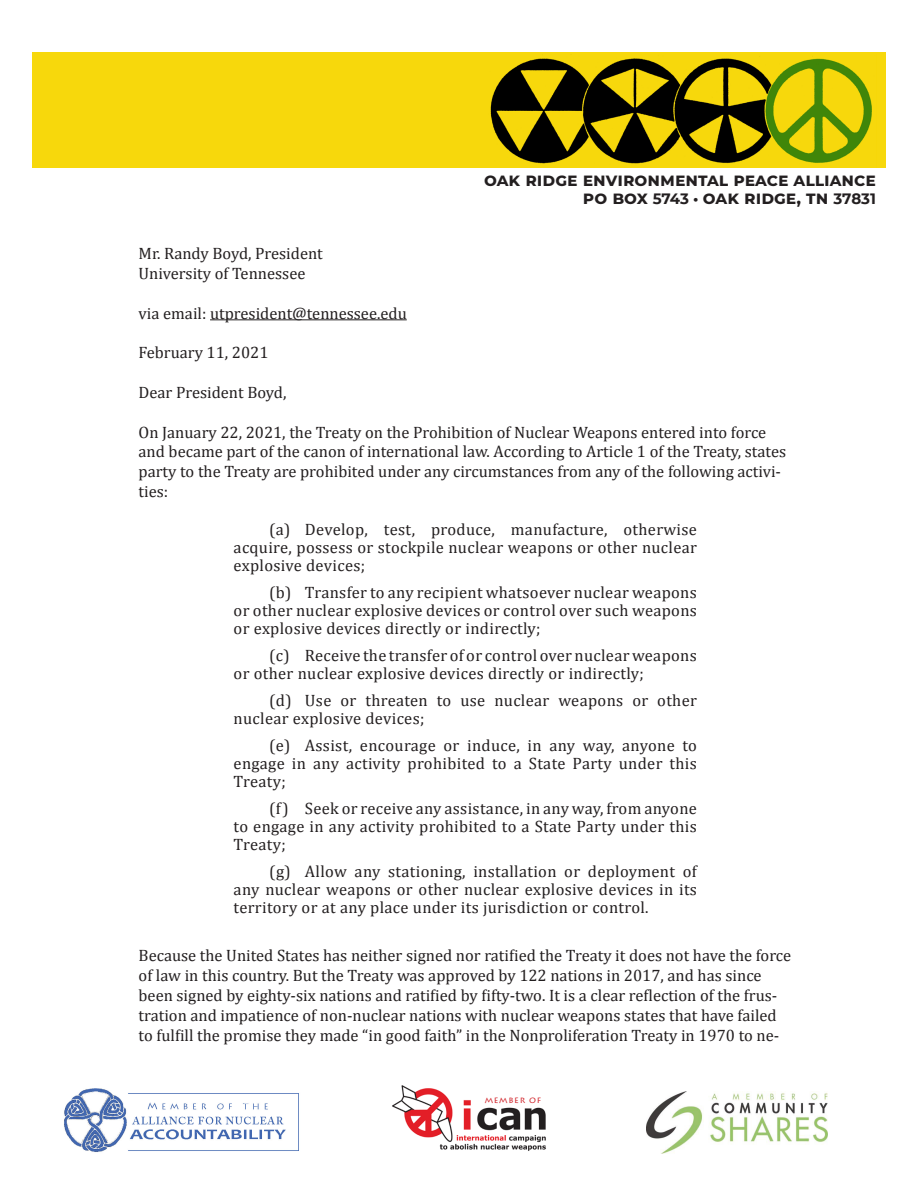
<style>
.page{position:relative;width:918px;height:1188px;background:#fff}
.page>*{position:absolute;margin:0;border:0;box-sizing:border-box;transform-origin:0 0}
.t1{font:700 18px "Montserrat";color:#231f20}
.Single_Txt{font:16.5px/18px "Cambria";color:#231f20;text-align:justify}
.Single_Txt-2{font:16.5px/18px "Cambria";letter-spacing:.02em;color:#231f20}
.t2{font:9px "Lithos Pro";letter-spacing:.075em;color:#d1232a}
.s1{font-size:15px}
</style>
<div class="page">
<div style="left:32px;top:52px;width:854px;height:115px;background:#f7d80c"></div>
<img style="left:490px;top:58px;width:382px;height:106px">
<img style="left:64px;top:1088px;width:235px;height:64px">
<img style="left:646px;top:1092px;width:182px;height:62px">
<img style="left:392px;top:1085px;width:154px;height:66px">
<hr style="left:210px;top:319px;width:197px;height:1px;background:#231f20">
<p class="t1" style="left:484px;top:166px;width:393px">OAK RIDGE ENVIRONMENTAL PEACE ALLIANCE</p>
<p class="t1" style="left:583px;top:184px;width:295px">PO BOX <span class="s1">5743 •</span> OAK RIDGE, TN <span class="s1">37831</span></p>
<p class="Single_Txt" style="left:139px;top:245px;width:186px">Mr. Randy Boyd, President</p>
<p class="Single_Txt" style="left:139px;top:265px;width:168px">University of Tennessee</p>
<p class="Single_Txt" style="left:139px;top:304px;width:270px">via email: utpresident@tennessee.edu</p>
<p class="Single_Txt" style="left:139px;top:344px;width:131px">February 11, 2021</p>
<p class="Single_Txt" style="left:139px;top:383px;width:149px">Dear President Boyd,</p>
<p class="Single_Txt" style="left:139px;top:422px;width:649px;line-height:19.8px;text-align:left">On January 22, 2021, the Treaty on the Prohibition of Nuclear Weapons entered into force and became part of the canon of international law. According to Article 1 of the Treaty, states party to the Treaty are prohibited under any circumstances from any of the following activi&shy;ties:</p>
<p class="Single_Txt" style="left:234px;top:520px;width:465px;text-indent:36px">(a) Develop, test, produce, manufacture, otherwise acquire, possess or stockpile nuclear weapons or other nuclear explosive devices;</p>
<p class="Single_Txt" style="left:234px;top:583px;width:465px;text-indent:36px">(b) Transfer to any recipient whatsoever nuclear weapons or other nuclear explosive devices or control over such weapons or explosive devices directly or indirectly;</p>
<p class="Single_Txt-2" style="left:234px;top:646px;width:465px;text-indent:36px">(c) Receive the transfer of or control over nuclear weapons or other nuclear explosive devices directly or indirectly;</p>
<p class="Single_Txt-2" style="left:234px;top:691px;width:465px;text-indent:36px">(d) Use or threaten to use nuclear weapons or other nuclear explosive devices;</p>
<p class="Single_Txt" style="left:234px;top:736px;width:465px;text-indent:36px">(e) Assist, encourage or induce, in any way, anyone to engage in any activity prohibited to a State Party under this Treaty;</p>
<p class="Single_Txt" style="left:234px;top:799px;width:465px;text-indent:36px">(f) Seek or receive any assistance, in any way, from anyone to engage in any activity prohibited to a State Party under this Treaty;</p>
<p class="Single_Txt" style="left:234px;top:862px;width:465px;text-indent:36px">(g) Allow any stationing, installation or deployment of any nuclear weapons or other nuclear explosive devices in its territory or at any place under its jurisdiction or control.</p>
<p class="Single_Txt" style="left:139px;top:946px;width:654px;line-height:19.8px;text-align:left">Because the United States has neither signed nor ratified the Treaty it does not have the force of law in this country. But the Treaty was approved by 122 nations in 2017, and has since been signed by eighty-six nations and ratified by fifty-two. It is a clear reflection of the frus&shy;tration and impatience of non-nuclear nations with nuclear weapons states that have failed to fulfill the promise they made “in good faith” in the Nonproliferation Treaty in 1970 to ne-</p>
<p class="t2" style="left:485px;top:1094px;width:58px">MEMBER OF</p>
</div>
